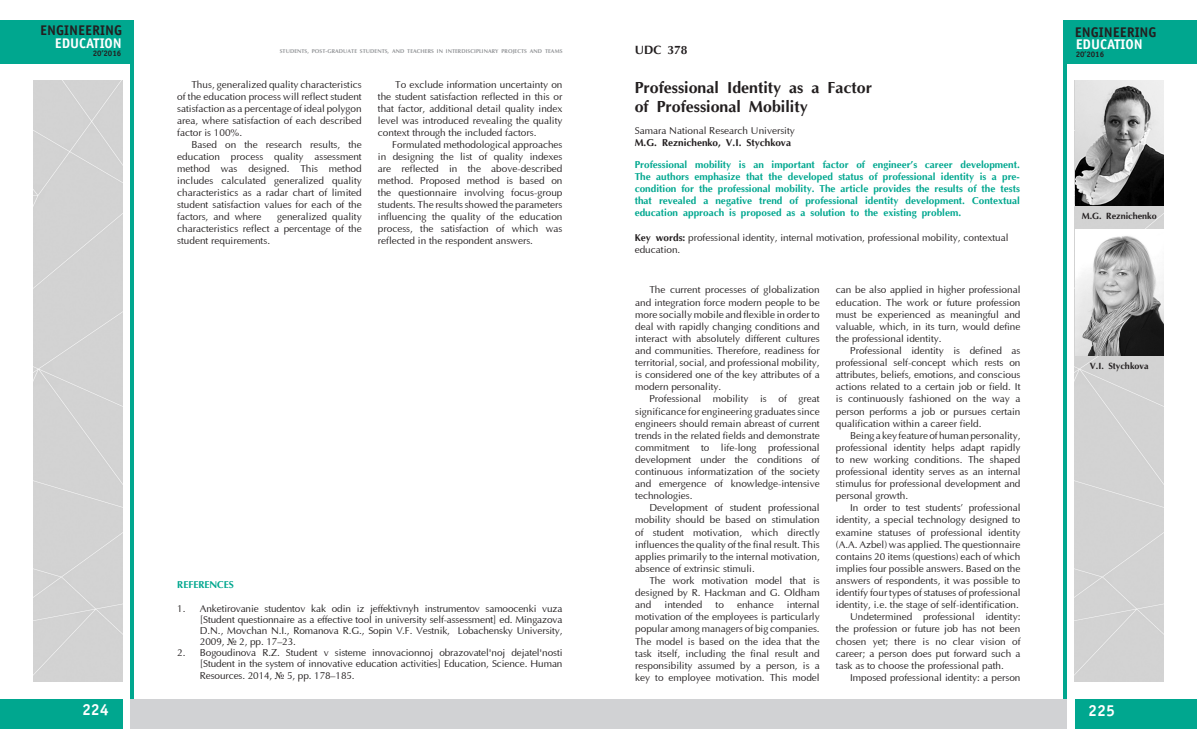
<style>
.page{position:relative;width:1197px;height:755px;background:#fff}
.page>*{position:absolute;margin:0;border:0;box-sizing:border-box;transform-origin:0 0}
.t1{font:700 16px/19.2px "AG Optima";color:#231f20}
.t2{font:700 16px "Officina Sans C";color:#fff}
.t3{font:700 14px "Officina Sans C";color:#231f20}
.t4{font:700 14px "Officina Sans C";color:#fff}
.t5{font:700 12px "AG Optima";color:#231f20}
.t6{font:10px/12.1px "Optima";color:#231f20;text-align:justify}
.t7{font:700 10px/12px "AG Optima";color:#00a78f;text-align:justify}
.t8{font:700 10px "AG Optima";color:#231f20}
.t9{font:700 9px "AG Optima";color:#231f20}
.t10{font:700 8px "Officina Sans C";color:#231f20}
.t11{font:700 5.5px "AG Optima";letter-spacing:.01em;color:#939598}
.s1{font-family:"AG Optima";font-weight:700}
.s2{font-family:"Times New Roman"}
</style>
<div class="page">
<div style="left:1063px;top:20px;width:133px;height:43px;background:#00a78f"></div>
<div style="left:1074px;top:698px;width:122px;height:30px;background:#00a78f"></div>
<hr style="left:1063px;top:45px;width:3px;height:653px;background:#00a78f">
<div style="left:598px;top:698px;width:468px;height:30px;background:#d1d2d4"></div>
<div style="left:1074px;top:206px;width:89px;height:475px;background:#d3d3d3"></div>
<div style="left:0;top:698px;width:122px;height:30px;background:#00a78f"></div>
<div style="left:0;top:20px;width:133px;height:43px;background:#00a78f"></div>
<hr style="left:130px;top:45px;width:3px;height:653px;background:#00a78f">
<div style="left:33px;top:80px;width:89px;height:601px;background:#d3d3d3"></div>
<div style="left:130px;top:698px;width:468px;height:30px;background:#d1d2d4"></div>
<img style="left:1074px;top:229px;width:89px;height:126px">
<img style="left:1074px;top:80px;width:89px;height:126px">
<h2 class="t3" style="left:40px;top:23px;width:83px">ENGINEERING</h2>
<h2 class="t4" style="left:55px;top:35px;width:69px">EDUCATION</h2>
<p class="t10" style="left:93px;top:49px;width:30px">20’2016</p>
<p class="t11" style="left:280px;top:48px;width:284px">STUDENTS, POST-GRADUATE STUDENTS, AND TEACHERS IN INTERDISCIPLINARY PROJECTS AND TEAMS</p>
<p class="t5" style="left:634px;top:44px;width:54px">UDC 378</p>
<h2 class="t3" style="left:1074px;top:24px;width:83px">ENGINEERING</h2>
<h2 class="t4" style="left:1075px;top:36px;width:69px">EDUCATION</h2>
<p class="t10" style="left:1075px;top:49px;width:30px">20’2016</p>
<p class="t6" style="left:177px;top:79px;width:186px;text-indent:14px">Thus, generalized quality characteristics of the education process will reflect student satisfaction as a percentage of ideal polygon area, where satisfaction of each described factor is 100%.</p>
<p class="t6" style="left:177px;top:139px;width:186px;text-indent:14px">Based on the research results, the education process quality assessment method was designed. This method includes calculated generalized quality characteristics as a radar chart of limited student satisfaction values for each of the factors, and where</p>
<p class="t6" style="left:177px;top:211px;width:186px;text-indent:100px">generalized quality characteristics reflect a percentage of the student requirements.</p>
<p class="t6" style="left:378px;top:79px;width:186px;text-indent:17px">To exclude information uncertainty on the student satisfaction reflected in this or that factor, additional detail quality index level was introduced revealing the quality context through the included factors.</p>
<p class="t6" style="left:378px;top:139px;width:186px;text-indent:14px">Formulated methodological approaches in designing the list of quality indexes are reflected in the above-described method. Proposed method is based on the questionnaire involving focus-group students. The results showed the parameters influencing the quality of the education process, the satisfaction of which was reflected in the respondent answers.</p>
<h1 class="t1" style="left:634px;top:78px;width:239px">Professional Identity as a Factor of Professional Mobility</h1>
<p class="t6" style="left:634px;top:125px;width:162px">Samara National Research University</p>
<p class="t8" style="left:634px;top:137px;width:158px">M.G. Reznichenko, V.I. Stychkova</p>
<p class="t7" style="left:634px;top:159px;width:386px">Professional mobility is an important factor of engineer’s career development.<br>The authors emphasize that the developed status of professional identity is a pre&shy;condition for the professional mobility. The article provides the results of the tests that revealed a negative trend of professional identity development. Contextual education approach is proposed as a solution to the existing problem.</p>
<p class="t6" style="left:634px;top:231px;width:375px"><span class="s1">Key words:</span> professional identity, internal motivation, professional mobility, contextual education.</p>
<p class="t9" style="left:1081px;top:211px;width:77px">M.G. Reznichenko</p>
<p class="t7" style="left:177px;top:578px;width:58px">REFERENCES</p>
<p class="t6" style="left:200px;top:603px;width:364px;line-height:11px;text-indent:-23px">1. Anketirovanie studentov kak odin iz jeffektivnyh instrumentov samoocenki vuza [Student questionnaire as a effective tool in university self-assessment] ed. Mingazova D.N., Movchan N.I., Romanova R.G., Sopin V.F. Vestnik, Lobachensky University, 2009, <span class="s2">№</span> 2, pp. 17–23.</p>
<p class="t6" style="left:200px;top:647px;width:364px;line-height:11px;text-indent:-23px">2. Bogoudinova R.Z. Student v sisteme innovacionnoj obrazovatel'noj dejatel'nosti [Student in the system of innovative education activities] Education, Science. Human Resources. 2014, <span class="s2">№</span> 5, pp. 178–185.</p>
<p class="t6" style="left:635px;top:284px;width:186px;text-indent:14px">The current processes of globalization and integration force modern people to be more socially mobile and flexible in order to deal with rapidly changing conditions and interact with absolutely different cultures and communities. Therefore, readiness for territorial, social, and professional mobility, is considered one of the key attributes of a modern personality.</p>
<p class="t6" style="left:635px;top:393px;width:186px;text-indent:14px">Professional mobility is of great significance for engineering graduates since engineers should remain abreast of current trends in the related fields and demonstrate commitment to life-long professional development under the conditions of continuous informatization of the society and emergence of knowledge-intensive technologies.</p>
<p class="t6" style="left:635px;top:502px;width:186px;text-indent:14px">Development of student professional mobility should be based on stimulation of student motivation, which directly influences the quality of the final result. This applies primarily to the internal motivation, absence of extrinsic stimuli.</p>
<p class="t6" style="left:635px;top:574px;width:186px;text-indent:14px">The work motivation model that is designed by R. Hackman and G. Oldham and</p>
<p class="t6" style="left:635px;top:598px;width:186px;text-indent:152px">internal motivation of the employees is particularly popular among managers of big companies.<br>The model is based on the idea that the task itself, including the final result and responsibility assumed by a person, is a key to employee motivation. This model</p>
<p class="t6" style="left:664px;top:598px;width:39px">intended</p>
<p class="t6" style="left:715px;top:598px;width:10px">to</p>
<p class="t6" style="left:737px;top:598px;width:38px">enhance</p>
<p class="t6" style="left:835px;top:284px;width:186px">can be also applied in higher professional education. The work or future profession must be experienced as meaningful and valuable, which, in its turn, would define the professional identity.</p>
<p class="t6" style="left:835px;top:345px;width:186px;text-indent:14px">Professional identity is defined as professional self-concept which rests on attributes, beliefs, emotions, and conscious actions related to a certain job or field. It is continuously fashioned on the way a person performs a job or pursues certain qualification within a career field.</p>
<p class="t6" style="left:835px;top:429px;width:186px;text-indent:14px">Being a key feature of human personality, professional identity helps adapt rapidly to new working conditions. The shaped professional identity serves as an internal stimulus for professional development and personal growth.</p>
<p class="t6" style="left:850px;top:502px;width:172px">In order to test students’ professional</p>
<p class="t6" style="left:835px;top:514px;width:186px">identity, a special technology designed to</p>
<p class="t6" style="left:835px;top:526px;width:186px">examine statuses of professional identity</p>
<p class="t6" style="left:835px;top:538px;width:186px">(A.A. Azbel) was applied. The questionnaire</p>
<p class="t6" style="left:835px;top:550px;width:186px">contains 20 items (questions) each of which</p>
<p class="t6" style="left:835px;top:562px;width:186px">implies four possible answers. Based on the</p>
<p class="t6" style="left:835px;top:574px;width:186px">answers of respondents, it was possible to</p>
<p class="t6" style="left:835px;top:586px;width:186px">identify four types of statuses of professional</p>
<p class="t6" style="left:835px;top:598px;width:184px">identity, i.e. the stage of self-identification.</p>
<p class="t6" style="left:850px;top:611px;width:172px">Undetermined professional identity:</p>
<p class="t6" style="left:835px;top:623px;width:186px">the profession or future job has not been</p>
<p class="t6" style="left:835px;top:635px;width:186px">chosen yet; there is no clear vision of</p>
<p class="t6" style="left:835px;top:647px;width:186px">career; a person does put forward such a</p>
<p class="t6" style="left:835px;top:659px;width:169px">task as to choose the professional path.</p>
<p class="t6" style="left:850px;top:671px;width:172px">Imposed professional identity: a person</p>
<p class="t9" style="left:1089px;top:360px;width:60px">V.I. Stychkova</p>
<h1 class="t2" style="left:82px;top:700px;width:28px">224</h1>
<h1 class="t2" style="left:1088px;top:700px;width:28px">225</h1>
</div>
